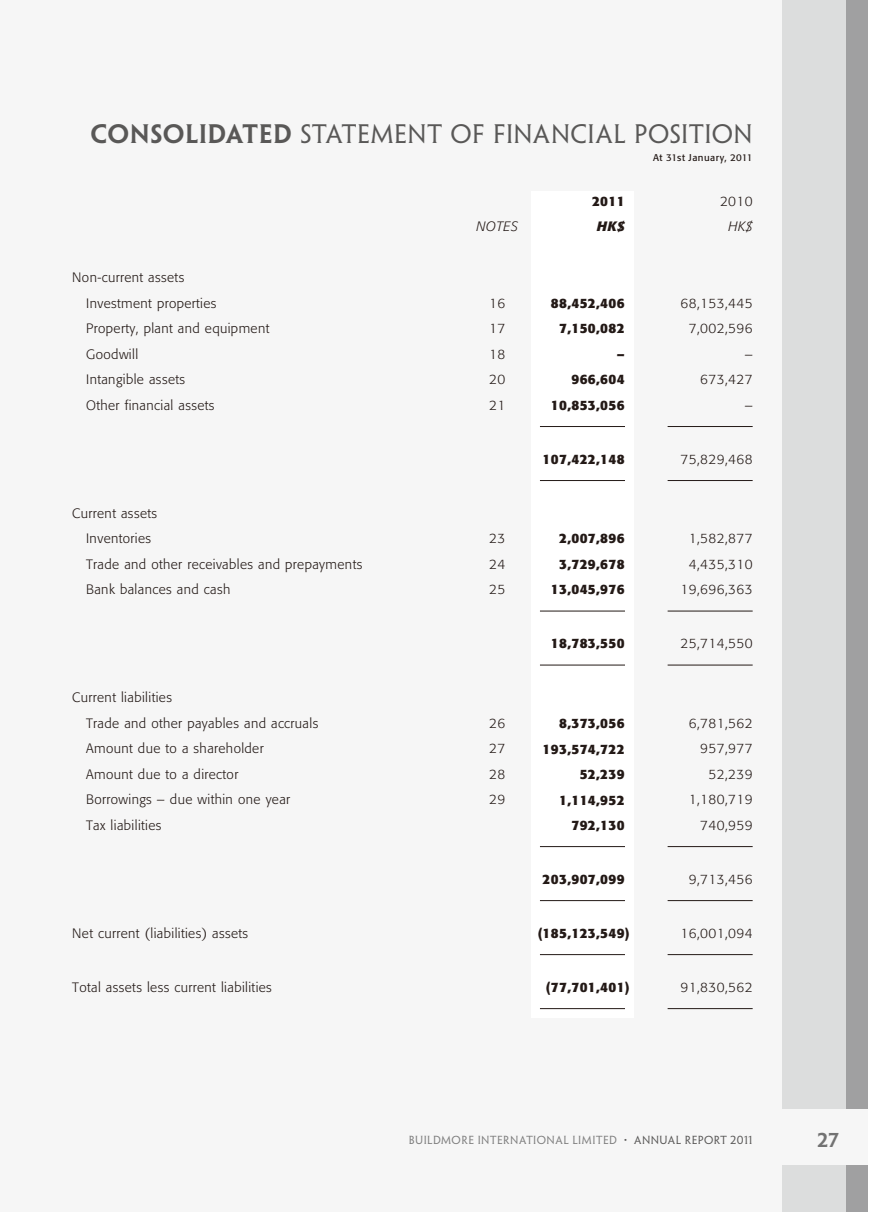
<style>
.page{position:relative;width:893px;height:1212px;background:#fff}
.page>*{position:absolute;margin:0;border:0;box-sizing:border-box;transform-origin:0 0}
.t1{font:24px "Penumbra Half Serif Std";letter-spacing:.02em;color:#595857}
.t2{font:18px "Penumbra Half Serif Std Se Bd";color:#727272}
.t3{font:300 13.5px/25.5px "Formata";letter-spacing:.03em;color:#231916}
.t4{font:700 13.5px "Formata";letter-spacing:.03em;color:#231916}
.t5{font:italic 300 13.5px "Formata";letter-spacing:.03em;color:#231916}
.t6{font:italic 700 13.5px "Formata";color:#231916}
.t7{font:10.5px "Penumbra Half Serif Std";letter-spacing:.04em;color:#7e7e7e}
.t8{font:9.75px "Formata";letter-spacing:.045em;color:#231916}
.s1{font-family:"Penumbra Half Serif Std Se Bd"}
.s2{color:#595857}
</style>
<div class="page">
<div style="left:0;top:0;width:867px;height:1212px;background:#f6f6f6"></div>
<div style="left:846px;top:0;width:21px;height:1108px;background:#a0a0a1"></div>
<div style="left:846px;top:1165px;width:21px;height:47px;background:#a0a0a1"></div>
<div style="left:782px;top:0;width:64px;height:1108px;background:#dcdddd"></div>
<div style="left:782px;top:1165px;width:64px;height:47px;background:#dcdddd"></div>
<div style="left:531px;top:191px;width:103px;height:826px;background:#fff"></div>
<hr style="left:540px;top:426px;width:85px;height:1px;background:#231916">
<hr style="left:668px;top:426px;width:85px;height:1px;background:#231916">
<hr style="left:540px;top:480px;width:85px;height:1px;background:#231916">
<hr style="left:668px;top:480px;width:85px;height:1px;background:#231916">
<hr style="left:540px;top:611px;width:85px;height:1px;background:#231916">
<hr style="left:668px;top:611px;width:85px;height:1px;background:#231916">
<hr style="left:540px;top:665px;width:85px;height:1px;background:#231916">
<hr style="left:668px;top:665px;width:85px;height:1px;background:#231916">
<hr style="left:540px;top:846px;width:85px;height:1px;background:#231916">
<hr style="left:668px;top:846px;width:85px;height:1px;background:#231916">
<hr style="left:540px;top:900px;width:85px;height:1px;background:#231916">
<hr style="left:668px;top:900px;width:85px;height:1px;background:#231916">
<hr style="left:540px;top:954px;width:85px;height:1px;background:#231916">
<hr style="left:668px;top:954px;width:85px;height:1px;background:#231916">
<hr style="left:540px;top:1008px;width:85px;height:1px;background:#231916">
<hr style="left:668px;top:1008px;width:85px;height:1px;background:#231916">
<h1 class="t1" style="left:91px;top:120px;width:663px"><span class="s1">CONSOLIDATED</span> STATEMENT OF FINANCIAL POSITION</h1>
<p class="t8" style="left:653px;top:152px;width:101px">At 31st January, 2011</p>
<p class="t4" style="left:592px;top:193px;width:34px">2011</p>
<p class="t3" style="left:720px;top:189px;width:34px">2010</p>
<p class="t5" style="left:477px;top:219px;width:43px">NOTES</p>
<p class="t6" style="left:597px;top:218px;width:29px">HK$</p>
<p class="t5" style="left:728px;top:219px;width:26px">HK$</p>
<p class="t3" style="left:86px;top:265px;width:132px;text-indent:-14px">Non-current assets<br>Investment properties</p>
<p class="t3" style="left:489px;top:291px;width:18px">16</p>
<p class="t4" style="left:551px;top:295px;width:75px">88,452,406</p>
<p class="t3" style="left:680px;top:291px;width:74px">68,153,445</p>
<p class="t3" style="left:86px;top:316px;width:185px">Property, plant and equipment</p>
<p class="t3" style="left:489px;top:316px;width:18px">17</p>
<p class="t4" style="left:559px;top:320px;width:67px">7,150,082</p>
<p class="t3" style="left:689px;top:316px;width:65px">7,002,596</p>
<p class="t3" style="left:86px;top:342px;width:53px">Goodwill</p>
<p class="t3" style="left:489px;top:342px;width:18px">18</p>
<p class="t4" style="left:617px;top:346px;width:9px">–</p>
<p class="t3" style="left:745px;top:342px;width:9px">–</p>
<p class="t3" style="left:86px;top:367px;width:100px">Intangible assets</p>
<p class="t3" style="left:489px;top:367px;width:18px">20</p>
<p class="t4" style="left:571px;top:371px;width:55px">966,604</p>
<p class="t3" style="left:700px;top:367px;width:54px">673,427</p>
<p class="t3" style="left:86px;top:393px;width:130px">Other financial assets</p>
<p class="t3" style="left:489px;top:393px;width:18px">21</p>
<p class="t4" style="left:551px;top:397px;width:75px">10,853,056</p>
<p class="t3" style="left:745px;top:393px;width:9px">–</p>
<p class="t3" style="left:72px;top:501px;width:86px;text-align:center">Current assets<br>Inventories</p>
<p class="t4" style="left:543px;top:451px;width:84px">107,422,148</p>
<p class="t3" style="left:680px;top:447px;width:74px">75,829,468</p>
<p class="t3" style="left:489px;top:526px;width:18px">23</p>
<p class="t4" style="left:559px;top:530px;width:67px">2,007,896</p>
<p class="t3" style="left:689px;top:526px;width:65px">1,582,877</p>
<p class="t3" style="left:86px;top:552px;width:278px">Trade and other receivables and prepayments</p>
<p class="t3" style="left:489px;top:552px;width:18px">24</p>
<p class="t4" style="left:559px;top:556px;width:67px">3,729,678</p>
<p class="t3" style="left:689px;top:552px;width:65px">4,435,310</p>
<p class="t3" style="left:86px;top:577px;width:146px">Bank balances and cash</p>
<p class="t3" style="left:489px;top:577px;width:18px">25</p>
<p class="t4" style="left:551px;top:581px;width:75px">13,045,976</p>
<p class="t3" style="left:680px;top:577px;width:74px">19,696,363</p>
<p class="t3" style="left:86px;top:685px;width:234px;text-indent:-14px">Current liabilities<br>Trade and other payables and accruals</p>
<p class="t4" style="left:551px;top:635px;width:75px">18,783,550</p>
<p class="t3" style="left:680px;top:631px;width:74px">25,714,550</p>
<p class="t3" style="left:489px;top:711px;width:18px">26</p>
<p class="t4" style="left:559px;top:715px;width:67px">8,373,056</p>
<p class="t3" style="left:689px;top:711px;width:65px">6,781,562</p>
<p class="t3" style="left:86px;top:736px;width:179px">Amount due to a shareholder</p>
<p class="t3" style="left:489px;top:736px;width:18px">27</p>
<p class="t4" style="left:543px;top:740px;width:84px">193,574,722</p>
<p class="t3" style="left:700px;top:736px;width:54px">957,977</p>
<p class="t3" style="left:86px;top:762px;width:154px">Amount due to a director</p>
<p class="t3" style="left:489px;top:762px;width:18px">28</p>
<p class="t4" style="left:580px;top:766px;width:46px">52,239</p>
<p class="t3" style="left:708px;top:762px;width:46px">52,239</p>
<p class="t3" style="left:86px;top:787px;width:205px">Borrowings – due within one year</p>
<p class="t3" style="left:489px;top:787px;width:18px">29</p>
<p class="t4" style="left:559px;top:791px;width:67px">1,114,952</p>
<p class="t3" style="left:689px;top:787px;width:65px">1,180,719</p>
<p class="t3" style="left:86px;top:813px;width:77px">Tax liabilities</p>
<p class="t4" style="left:571px;top:817px;width:55px">792,130</p>
<p class="t3" style="left:700px;top:813px;width:54px">740,959</p>
<p class="t4" style="left:543px;top:871px;width:84px">203,907,099</p>
<p class="t3" style="left:689px;top:867px;width:65px">9,713,456</p>
<p class="t3" style="left:72px;top:921px;width:177px">Net current (liabilities) assets</p>
<p class="t4" style="left:538px;top:925px;width:93px">(185,123,549)</p>
<p class="t3" style="left:680px;top:921px;width:74px">16,001,094</p>
<p class="t3" style="left:72px;top:975px;width:201px">Total assets less current liabilities</p>
<p class="t4" style="left:546px;top:979px;width:85px">(77,701,401)</p>
<p class="t3" style="left:680px;top:975px;width:74px">91,830,562</p>
<p class="t7" style="left:409px;top:1134px;width:345px">BUILDMORE INTERNATIONAL LIMITED <span class="s2">• ANNUAL REPORT 2011</span></p>
<h2 class="t2" style="left:817px;top:1129px;width:23px">27</h2>
</div>
